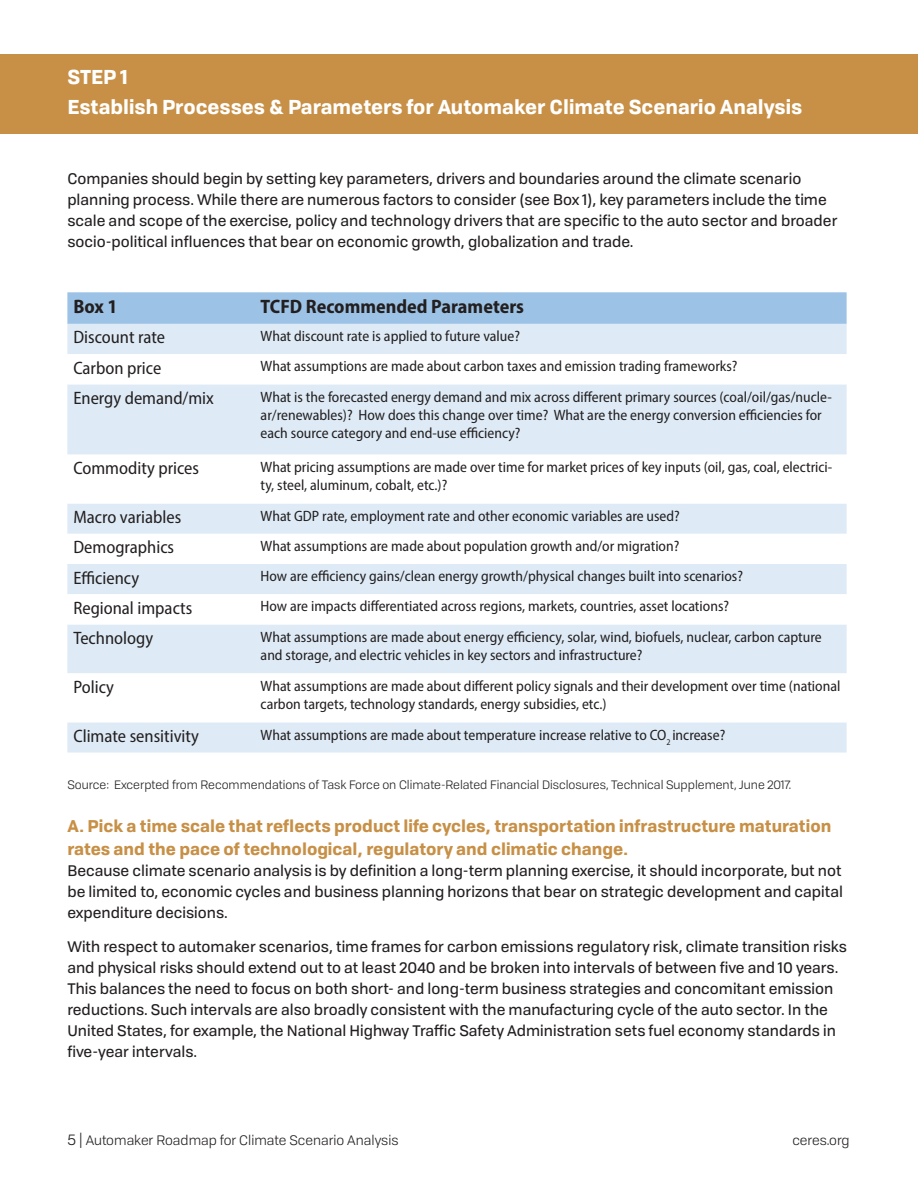
<style>
.page{position:relative;width:918px;height:1188px;background:#fff}
.page>*{position:absolute;margin:0;border:0;box-sizing:border-box;transform-origin:0 0}
.t1{font:700 19.5px/30px "Tofino Personal";color:#fff}
.t2{font:700 semi-condensed 19.5px "Myriad Pro";color:#231f20}
.t3{font:semi-condensed 18px "Myriad Pro";color:#231f20}
.t4{font:700 16.5px/22.5px "Tofino Personal";color:#c79046}
.t5{font:semi-condensed 15px/18px "Myriad Pro";color:#231f20}
.t6{font:15px/21px "Tofino Personal";color:#231f20}
.t7{font:13.5px "Tofino Personal";color:#231f20}
.t8{font:12px "Tofino Personal";color:#231f20}
.s1{font-size:15px}
</style>
<div class="page">
<div style="left:0;top:54px;width:918px;height:80px;background:#c79046"></div>
<div style="left:67px;top:292px;width:780px;height:32px;background:#9cc3e5"></div>
<div style="left:67px;top:324px;width:780px;height:429px;background:#deebf6"></div>
<svg style="left:67px;top:354px;width:780px;height:368px"></svg>
<p class="t1" style="left:67px;top:60px;width:736px">STEP 1<br>Establish Processes &amp; Parameters for Automaker Climate Scenario Analysis</p>
<p class="t6" style="left:67px;top:167px;width:772px">Companies should begin by setting key parameters, drivers and boundaries around the climate scenario planning process. While there are numerous factors to consider (see Box 1), key parameters include the time scale and scope of the exercise, policy and technology drivers that are specific to the auto sector and broader socio-political influences that bear on economic growth, globalization and trade.</p>
<p class="t2" style="left:73px;top:294px;width:46px">Box 1</p>
<p class="t2" style="left:261px;top:294px;width:265px">TCFD Recommended Parameters</p>
<p class="t3" style="left:73px;top:326px;width:93px">Discount rate</p>
<p class="t5" style="left:261px;top:327px;width:261px">What discount rate is applied to future value?</p>
<p class="t3" style="left:73px;top:357px;width:89px">Carbon price</p>
<p class="t5" style="left:261px;top:357px;width:478px">What assumptions are made about carbon taxes and emission trading frameworks?</p>
<p class="t3" style="left:73px;top:387px;width:142px">Energy demand/mix</p>
<p class="t5" style="left:261px;top:387px;width:573px">What is the forecasted energy demand and mix across different primary sources (coal/oil/gas/nucle&shy;ar/renewables)? How does this change over time? What are the energy conversion efficiencies for each source category and end-use efficiency?</p>
<p class="t3" style="left:73px;top:457px;width:127px">Commodity prices</p>
<p class="t5" style="left:261px;top:458px;width:573px">What pricing assumptions are made over time for market prices of key inputs (oil, gas, coal, electrici&shy;ty, steel, aluminum, cobalt, etc.)?</p>
<p class="t3" style="left:73px;top:506px;width:110px">Macro variables</p>
<p class="t5" style="left:261px;top:507px;width:421px">What GDP rate, employment rate and other economic variables are used?</p>
<p class="t3" style="left:73px;top:536px;width:102px">Demographics</p>
<p class="t5" style="left:261px;top:537px;width:420px">What assumptions are made about population growth and/or migration?</p>
<p class="t3" style="left:73px;top:566px;width:67px">Efficiency</p>
<p class="t5" style="left:261px;top:567px;width:484px">How are efficiency gains/clean energy growth/physical changes built into scenarios?</p>
<p class="t3" style="left:73px;top:597px;width:120px">Regional impacts</p>
<p class="t5" style="left:261px;top:597px;width:470px">How are impacts differentiated across regions, markets, countries, asset locations?</p>
<p class="t3" style="left:73px;top:627px;width:81px">Technology</p>
<p class="t5" style="left:261px;top:628px;width:563px">What assumptions are made about energy efficiency, solar, wind, biofuels, nuclear, carbon capture and storage, and electric vehicles in key sectors and infrastructure?</p>
<p class="t3" style="left:73px;top:676px;width:42px">Policy</p>
<p class="t5" style="left:261px;top:676px;width:581px">What assumptions are made about different policy signals and their development over time (national carbon targets, technology standards, energy subsidies, etc.)</p>
<p class="t3" style="left:73px;top:725px;width:127px">Climate sensitivity</p>
<p class="t5" style="left:261px;top:725px;width:466px">What assumptions are made about temperature increase relative to CO<sub>2</sub> increase?</p>
<p class="t8" style="left:67px;top:775px;width:725px">Source: Excerpted from Recommendations of Task Force on Climate-Related Financial Disclosures, Technical Supplement, June 2017.</p>
<p class="t4" style="left:67px;top:814px;width:766px">A. Pick a time scale that reflects product life cycles, transportation infrastructure maturation rates and the pace of technological, regulatory and climatic change.</p>
<p class="t6" style="left:67px;top:859px;width:777px;text-align:justify">Because climate scenario analysis is by definition a long-term planning exercise, it should incorporate, but not be limited to, economic cycles and business planning horizons that bear on strategic development and capital expenditure decisions.</p>
<p class="t6" style="left:67px;top:935px;width:781px">With respect to automaker scenarios, time frames for carbon emissions regulatory risk, climate transition risks and physical risks should extend out to at least 2040 and be broken into intervals of between five and 10 years.<br>This balances the need to focus on both short- and long-term business strategies and concomitant emission reductions. Such intervals are also broadly consistent with the manufacturing cycle of the auto sector. In the United States, for example, the National Highway Traffic Safety Administration sets fuel economy standards in five-year intervals.</p>
<p class="t7" style="left:67px;top:1131px;width:333px"><span class="s1">5 |</span> Automaker Roadmap for Climate Scenario Analysis</p>
<p class="t7" style="left:792px;top:1131px;width:59px">ceres.org</p>
</div>
